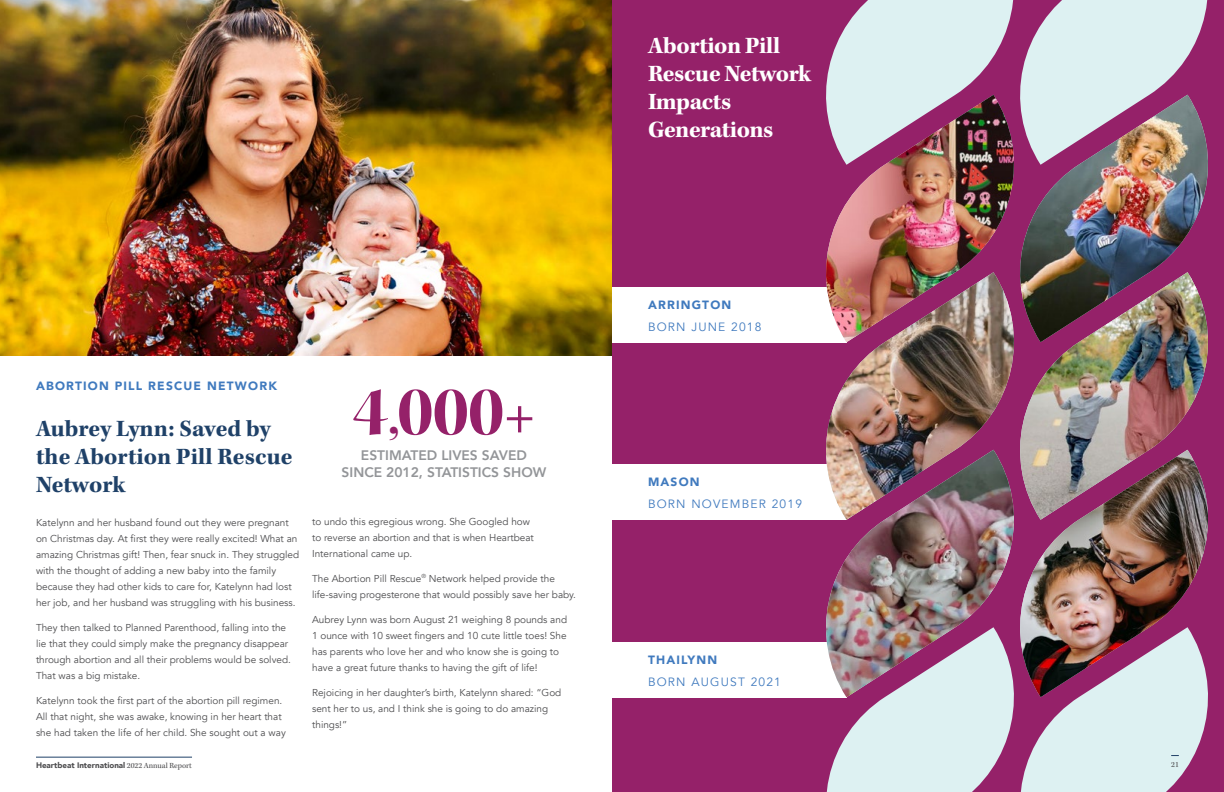
<style>
.page{position:relative;width:1224px;height:792px;background:#fff}
.page>*{position:absolute;margin:0;border:0;box-sizing:border-box;transform-origin:0 0}
.t1{font:70.9px "Kepler Std Bold Disp";color:#952169}
.t2{font:700 24px/28px "Kepler Std";color:#1f4168}
.t3{font:700 24px/28px "Kepler Std";letter-spacing:-.02em;color:#fff}
.t4{font:800 13.8px/16.5px "Avenir";color:#939598;text-align:center}
.t5{font:900 12px "Avenir";letter-spacing:.1em;color:#407abe}
.t6{font:12px "Avenir";letter-spacing:.1em;color:#407abe}
.t7{font:10px/16px "Avenir";color:#4d4d4f}
.t8{font:900 8px "Avenir";color:#4d4d4f}
.t9{font:8px "Kepler Std";color:#4d4d4f}
.s1{font-size:50px}
.s2{font-family:"Kepler Std";font-weight:400}
</style>
<div class="page">
<div style="left:612px;top:0;width:612px;height:792px;background:#952169"></div>
<img style="left:0;top:0;width:612px;height:355px">
<div style="left:612px;top:287px;width:235px;height:55px;background:#fff"></div>
<div style="left:612px;top:465px;width:235px;height:55px;background:#fff"></div>
<div style="left:612px;top:642px;width:235px;height:55px;background:#fff"></div>
<img style="left:826px;top:165px;width:176px;height:107px">
<img style="left:825px;top:272px;width:177px;height:178px">
<img style="left:825px;top:450px;width:177px;height:177px">
<svg style="left:826px;top:0;width:382px;height:165px"></svg>
<svg style="left:1002px;top:95px;width:17px;height:123px"></svg>
<img style="left:1019px;top:95px;width:189px;height:177px">
<svg style="left:1002px;top:288px;width:12px;height:108px"></svg>
<img style="left:1020px;top:272px;width:188px;height:178px">
<svg style="left:1002px;top:465px;width:12px;height:108px"></svg>
<img style="left:1020px;top:450px;width:188px;height:177px">
<hr style="left:36px;top:757px;width:156px;height:1px;background:#1f4168">
<svg style="left:808px;top:627px;width:400px;height:165px"></svg>
<h2 class="t3" style="left:648px;top:32px;width:165px">Abortion Pill<br>Rescue Network<br>Impacts<br>Generations</h2>
<p class="t5" style="left:36px;top:375px;width:243px">ABORTION PILL RESCUE NETWORK</p>
<h2 class="t2" style="left:36px;top:415px;width:258px">Aubrey Lynn: Saved by the Abortion Pill Rescue<br>Network</h2>
<p class="t7" style="left:36px;top:514px;width:265px">Katelynn and her husband found out they were pregnant on Christmas day. At first they were really excited! What an amazing Christmas gift! Then, fear snuck in. They struggled with the thought of adding a new baby into the family because they had other kids to care for, Katelynn had lost her job, and her husband was struggling with his business.</p>
<p class="t7" style="left:36px;top:619px;width:256px">They then talked to Planned Parenthood, falling into the lie that they could simply make the pregnancy disappear through abortion and all their problems would be solved.<br>That was a big mistake.</p>
<p class="t7" style="left:36px;top:692px;width:251px">Katelynn took the first part of the abortion pill regimen.<br>All that night, she was awake, knowing in her heart that she had taken the life of her child. She sought out a way</p>
<h1 class="t1" style="left:353px;top:371px;width:184px">4<span class="s1">,</span>000+</h1>
<h3 class="t4" style="left:342px;top:447px;width:206px">ESTIMATED LIVES SAVED<br>SINCE 2012, STATISTICS SHOW</h3>
<p class="t7" style="left:312px;top:513px;width:223px">to undo this egregious wrong. She Googled how to reverse an abortion and that is when Heartbeat<br>International came up.</p>
<p class="t7" style="left:312px;top:570px;width:265px">The Abortion Pill Rescue<sup>®</sup> Network helped provide the life-saving progesterone that would possibly save her baby.</p>
<p class="t7" style="left:312px;top:611px;width:257px">Aubrey Lynn was born August 21 weighing 8 pounds and 1 ounce with 10 sweet fingers and 10 cute little toes! She has parents who love her and who know she is going to have a great future thanks to having the gift of life!</p>
<p class="t7" style="left:312px;top:684px;width:251px">Rejoicing in her daughter’s birth, Katelynn shared: “God sent her to us, and I think she is going to do amazing things!”</p>
<p class="t5" style="left:648px;top:294px;width:85px">ARRINGTON</p>
<p class="t6" style="left:648px;top:319px;width:115px">BORN JUNE 2018</p>
<p class="t5" style="left:648px;top:472px;width:53px">MASON</p>
<p class="t6" style="left:648px;top:497px;width:156px">BORN NOVEMBER 2019</p>
<p class="t5" style="left:648px;top:649px;width:71px">THAILYNN</p>
<p class="t6" style="left:648px;top:674px;width:134px">BORN AUGUST 2021</p>
<p class="t8" style="left:36px;top:759px;width:158px">Heartbeat International <span class="s2">2022 Annual Report</span></p>
<p class="t9" style="left:1171px;top:760px;width:9px">21</p>
</div>
